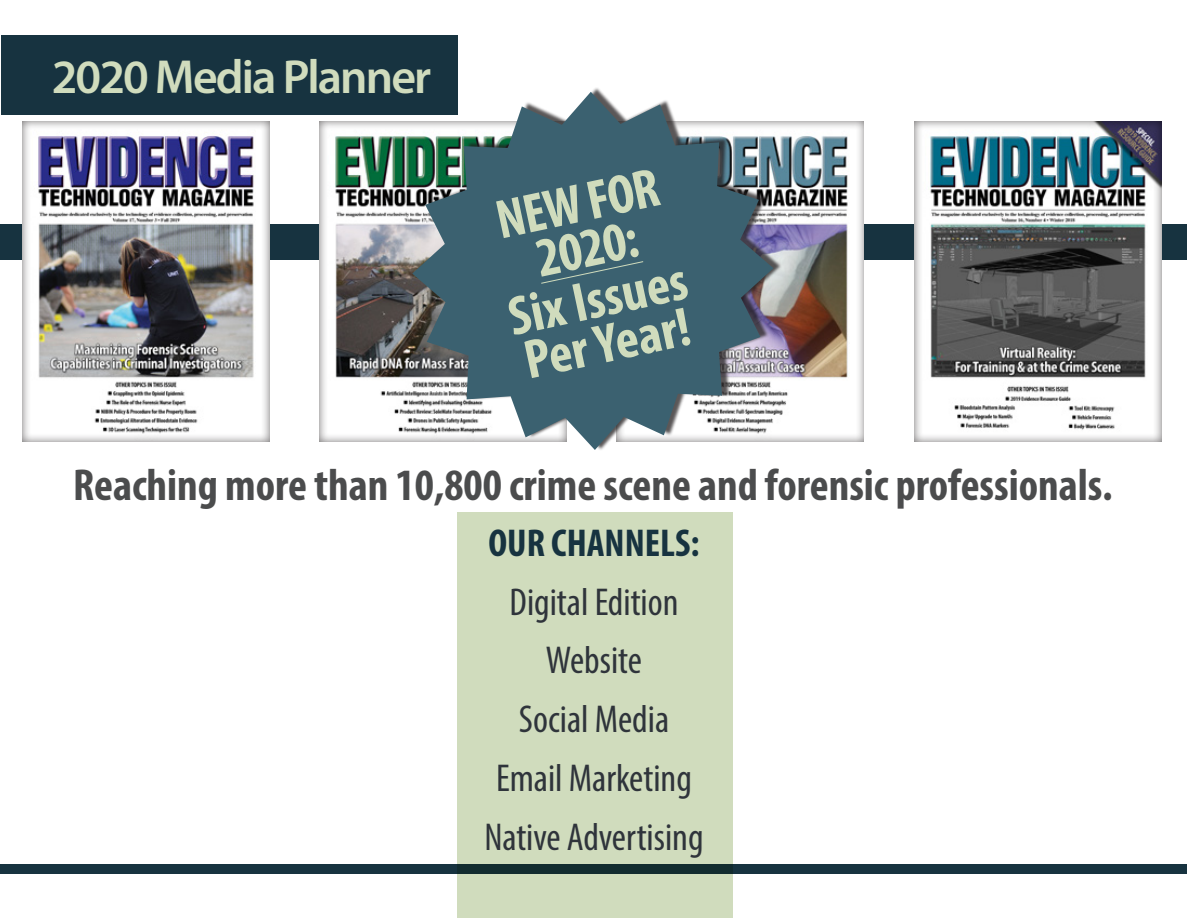
<style>
.page{position:relative;width:1188px;height:918px;background:#fff}
.page>*{position:absolute;margin:0;border:0;box-sizing:border-box;transform-origin:0 0}
.t1{font:700 condensed 55.5px/45.6px "Myriad Pro";color:#d0dcbd;text-align:center}
.t2{font:600 48px "Myriad Pro";letter-spacing:-.04em;color:#d0dcbd}
.t3{font:700 condensed 45px "Myriad Pro";color:#4b4c4d}
.t4{font:condensed 39px "Myriad Pro";color:#2f343b}
.t5{font:700 condensed 39px "Myriad Pro";color:#173340}
</style>
<div class="page">
<div style="left:458px;top:513px;width:275px;height:405px;background:#d0dcbd"></div>
<div style="left:1px;top:224px;width:1186px;height:36px;background:#173340"></div>
<div style="left:1px;top:35px;width:457px;height:79px;background:#173340"></div>
<svg style="left:1px;top:864px;width:1186px;height:9px;background:#15313c"></svg>
<div style="left:14px;top:113px;width:265px;height:338px;background:#231f20;opacity:.65"></div>
<div style="left:311px;top:113px;width:265px;height:338px;background:#231f20;opacity:.65"></div>
<div style="left:608px;top:113px;width:265px;height:338px;background:#231f20;opacity:.65"></div>
<div style="left:905px;top:113px;width:265px;height:338px;background:#231f20;opacity:.65"></div>
<div style="left:416px;top:87px;width:366px;height:364px;background:#231f20;opacity:.75"></div>
<svg style="left:412px;top:92px;width:361px;height:358px;fill:#3b6170"></svg>
<svg style="left:540px;top:261px;width:104px;height:23px;background:#416673"></svg>
<p class="t2" style="left:52px;top:46px;width:381px">2020 Media Planner</p>
<p class="t1" style="left:492px;top:197px;width:167px;rotate:-12deg">NEW FOR<br>2020:</p>
<p class="t1" style="left:504px;top:294px;width:183px;text-align:left;rotate:-12deg">Six Issues<br>Per Year!</p>
<p class="t3" style="left:73px;top:457px;width:1041px">Reaching more than 10,800 crime scene and forensic professionals.</p>
<p class="t5" style="left:488px;top:518px;width:213px">OUR CHANNELS:</p>
<p class="t4" style="left:509px;top:578px;width:171px">Digital Edition</p>
<p class="t4" style="left:546px;top:637px;width:98px">Website</p>
<p class="t4" style="left:519px;top:696px;width:152px">Social Media</p>
<p class="t4" style="left:496px;top:754px;width:197px">Email Marketing</p>
<p class="t4" style="left:484px;top:813px;width:221px">Native Advertising</p>
</div>
